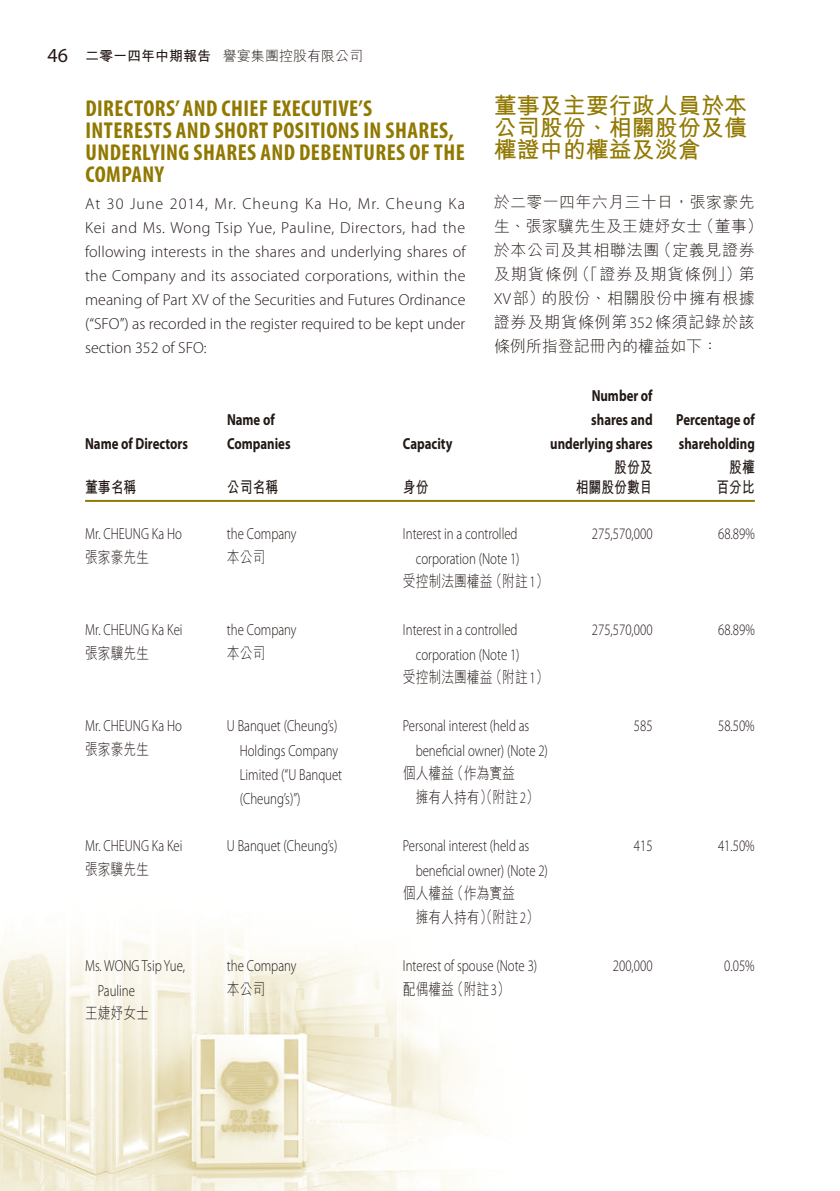
<style>
.page{position:relative;width:840px;height:1191px;background:#fff}
.page>*{position:absolute;margin:0;border:0;box-sizing:border-box;transform-origin:0 0}
.t1{font:700 condensed 23px "Myriad Pro";letter-spacing:.02em;color:#917800}
.t2{font:700 23px/22px "M Hei HK";color:#917800;text-align:justify}
.t3{font:300 16px "Myriad Pro";color:#231916;scale:.8 1}
.t4{font:300 16px/24px "Myriad Pro";color:#231916;text-align:justify}
.t5{font:300 16px/24px "M Hei HK";letter-spacing:.03em;color:#231916}
.t6{font:300 16px/24px "M Hei HK";color:#231916;scale:.8 1}
.t7{font:700 16px "Myriad Pro";color:#231916;scale:.8 1}
.t8{font:700 16px "M Hei HK";color:#231916;scale:.8 1}
.t9{font:300 14px "M Hei HK";color:#231916}
.s1{font-family:"Myriad Pro";font-weight:400;font-size:20px}
.s2{font-weight:700}
.s3{font-family:"Myriad Pro"}
</style>
<div class="page">
<img style="left:0;top:933px;width:480px;height:258px">
<hr style="left:85px;top:500px;width:669px;height:2px;background:#917800">
<p class="t9" style="left:48px;top:48px;width:317px"><span class="s1">46</span> <span class="s2">二零一四年中期報告</span> 譽宴集團控股有限公司</p>
<h1 class="t1" style="left:85px;top:94px;width:60px">DIRECTORS</h1>
<h1 class="t1" style="left:175px;top:94px;width:197px">’ AND CHIEF EXECUTIVE’S</h1>
<h1 class="t1" style="left:85px;top:116px;width:17px">INTERESTS</h1>
<h1 class="t1" style="left:176px;top:116px;width:243px">AND SHORT POSITIONS IN SHARES</h1>
<h1 class="t1" style="left:448px;top:116px;width:7px">,</h1>
<h1 class="t1" style="left:85px;top:138px;width:24px">UNDERL</h1>
<h1 class="t1" style="left:150px;top:138px;width:77px">YING SHARES</h1>
<h1 class="t1" style="left:260px;top:138px;width:204px">AND DEBENTURES OFTHE</h1>
<h1 class="t1" style="left:85px;top:160px;width:22px">COMPAN</h1>
<h1 class="t1" style="left:155px;top:160px;width:11px">Y</h1>
<p class="t4" style="left:85px;top:192px;width:381px">At 30 June 2014, Mr. Cheung Ka Ho, Mr. Cheung Ka Kei and Ms. Wong Tsip Yue, Pauline, Directors, had the following interests in the shares and underlying shares of the Company and its associated corporations, within the meaning of Part XV of the Securities and Futures Ordinance (“SFO”) as recorded in the register required to be kept under section 352 of SFO:</p>
<h1 class="t2" style="left:493px;top:93px;width:254px">董事及主要行政人員於本公司股份、相關股份及債權證中的權益及淡倉</h1>
<p class="t5" style="left:493px;top:190px;width:270px">於二零一四年六月三十日，張家豪先生、張家驥先生及王婕妤女士（董事）於本公司及其相聯法團（定義見證券及期貨條例（「證券及期貨條例」）第<br><span class="s3">XV</span>部）的股份、相關股份中擁有根據證券及期貨條例第<span class="s3">352</span>條須記錄於該條例所指登記冊內的權益如下：</p>
<p class="t7" style="left:591px;top:385px;width:78px">Number of</p>
<p class="t7" style="left:227px;top:409px;width:61px">Name of</p>
<p class="t7" style="left:591px;top:409px;width:78px">shares and</p>
<p class="t7" style="left:676px;top:409px;width:100px">Percentage of</p>
<p class="t7" style="left:85px;top:433px;width:130px">Name of Directors</p>
<p class="t7" style="left:227px;top:433px;width:81px">Companies</p>
<p class="t7" style="left:403px;top:433px;width:63px">Capacity</p>
<p class="t7" style="left:550px;top:433px;width:129px">underlying shares</p>
<p class="t7" style="left:678px;top:433px;width:96px">shareholding</p>
<p class="t8" style="left:614px;top:455px;width:49px">股份及</p>
<p class="t8" style="left:728px;top:455px;width:34px">股權</p>
<p class="t8" style="left:85px;top:475px;width:66px">董事名稱</p>
<p class="t8" style="left:227px;top:475px;width:65px">公司名稱</p>
<p class="t8" style="left:402px;top:475px;width:33px">身份</p>
<p class="t8" style="left:575px;top:475px;width:97px">相關股份數目</p>
<p class="t8" style="left:716px;top:475px;width:49px">百分比</p>
<p class="t3" style="left:85px;top:524px;width:123px">Mr. CHEUNG Ka Ho</p>
<p class="t3" style="left:227px;top:524px;width:88px">the Company</p>
<p class="t3" style="left:402px;top:524px;width:145px">Interest in a controlled</p>
<p class="t3" style="left:591px;top:524px;width:77px">275,570,000</p>
<p class="t3" style="left:717px;top:524px;width:47px">68.89%</p>
<p class="t6" style="left:85px;top:545px;width:82px">張家豪先生</p>
<p class="t6" style="left:227px;top:545px;width:50px">本公司</p>
<p class="t3" style="left:415px;top:549px;width:131px">corporation (Note 1)</p>
<p class="t6" style="left:402px;top:569px;width:183px">受控制法團權益（附註<span class="s3">1</span>）</p>
<p class="t3" style="left:85px;top:620px;width:123px">Mr. CHEUNG Ka Kei</p>
<p class="t3" style="left:227px;top:620px;width:88px">the Company</p>
<p class="t3" style="left:402px;top:620px;width:145px">Interest in a controlled</p>
<p class="t3" style="left:591px;top:620px;width:77px">275,570,000</p>
<p class="t3" style="left:717px;top:620px;width:47px">68.89%</p>
<p class="t6" style="left:85px;top:641px;width:81px">張家驥先生</p>
<p class="t6" style="left:227px;top:641px;width:49px">本公司</p>
<p class="t3" style="left:415px;top:645px;width:131px">corporation (Note 1)</p>
<p class="t6" style="left:402px;top:665px;width:183px">受控制法團權益（附註<span class="s3">1</span>）</p>
<p class="t3" style="left:85px;top:716px;width:123px">Mr. CHEUNG Ka Ho</p>
<p class="t3" style="left:227px;top:716px;width:139px">U Banquet (Cheung’s)</p>
<p class="t3" style="left:402px;top:716px;width:159px">Personal interest (held as</p>
<p class="t3" style="left:633px;top:716px;width:25px">585</p>
<p class="t3" style="left:717px;top:716px;width:47px">58.50%</p>
<p class="t6" style="left:85px;top:737px;width:82px">張家豪先生</p>
<p class="t3" style="left:239px;top:741px;width:124px">Holdings Company</p>
<p class="t3" style="left:415px;top:741px;width:167px">beneficial owner) (Note 2)</p>
<p class="t3" style="left:239px;top:765px;width:130px">Limited (“U Banquet</p>
<p class="t6" style="left:402px;top:761px;width:142px">個人權益（作為實益</p>
<p class="t3" style="left:239px;top:789px;width:78px">(Cheung’s)”)</p>
<p class="t6" style="left:415px;top:785px;width:155px">擁有人持有）（附註<span class="s3">2</span>）</p>
<p class="t3" style="left:85px;top:836px;width:123px">Mr. CHEUNG Ka Kei</p>
<p class="t3" style="left:227px;top:836px;width:139px">U Banquet (Cheung’s)</p>
<p class="t3" style="left:402px;top:836px;width:159px">Personal interest (held as</p>
<p class="t3" style="left:633px;top:836px;width:25px">415</p>
<p class="t3" style="left:717px;top:836px;width:47px">41.50%</p>
<p class="t6" style="left:85px;top:857px;width:81px">張家驥先生</p>
<p class="t3" style="left:415px;top:861px;width:167px">beneficial owner) (Note 2)</p>
<p class="t6" style="left:415px;top:881px;width:155px;text-indent:-13px">個人權益（作為實益<br>擁有人持有）（附註<span class="s3">2</span>）</p>
<p class="t3" style="left:85px;top:956px;width:126px">Ms. WONG Tsip Yue,</p>
<p class="t3" style="left:227px;top:956px;width:88px">the Company</p>
<p class="t3" style="left:402px;top:956px;width:169px">Interest of spouse (Note 3)</p>
<p class="t3" style="left:612px;top:956px;width:51px">200,000</p>
<p class="t3" style="left:724px;top:956px;width:40px">0.05%</p>
<p class="t3" style="left:98px;top:981px;width:48px">Pauline</p>
<p class="t6" style="left:227px;top:977px;width:50px">本公司</p>
<p class="t6" style="left:402px;top:977px;width:135px">配偶權益（附註<span class="s3">3</span>）</p>
<p class="t6" style="left:85px;top:1001px;width:82px">王婕妤女士</p>
</div>
